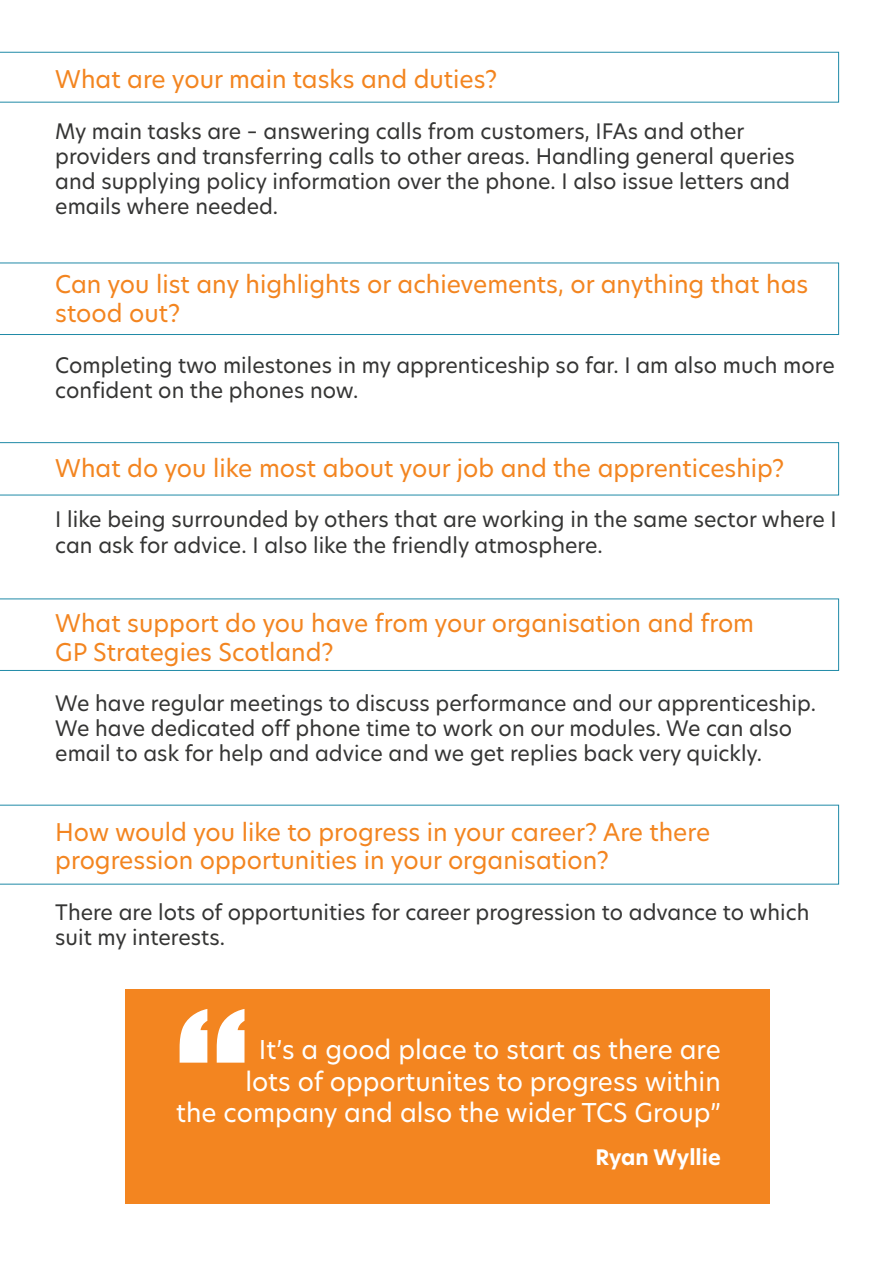
<style>
.page{position:relative;width:893px;height:1263px;background:#fff}
.page>*{position:absolute;margin:0;border:0;box-sizing:border-box;transform-origin:0 0}
.t1{font:210px "Impact";color:#fff}
.t2{font:25.5px "New Hero";color:#fff}
.t3{font:24px/28.8px "New Hero";color:#f38520}
.t4{font:21px/25.2px "New Hero";color:#353534}
.t5{font:700 21px "New Hero";color:#fff}
</style>
<div class="page">
<svg style="left:0;top:805px;width:839px;height:79px"></svg>
<div style="left:125px;top:989px;width:645px;height:214px;background:#f38520"></div>
<svg style="left:0;top:52px;width:839px;height:51px"></svg>
<svg style="left:0;top:442px;width:839px;height:53px"></svg>
<svg style="left:0;top:263px;width:839px;height:72px"></svg>
<svg style="left:0;top:598px;width:839px;height:73px"></svg>
<p class="t3" style="left:55px;top:64px;width:444px">What are your main tasks and duties?</p>
<p class="t4" style="left:55px;top:118px;width:741px">My main tasks are – answering calls from customers, IFAs and other providers and transferring calls to other areas. Handling general queries and supplying policy information over the phone. I also issue letters and emails where needed.</p>
<p class="t3" style="left:55px;top:270px;width:754px">Can you list any highlights or achievements, or anything that has stood out?</p>
<p class="t4" style="left:55px;top:352px;width:781px">Completing two milestones in my apprenticeship so far. I am also much more confident on the phones now.</p>
<p class="t3" style="left:55px;top:453px;width:731px">What do you like most about your job and the apprenticeship?</p>
<p class="t4" style="left:55px;top:507px;width:783px">I like being surrounded by others that are working in the same sector where I can ask for advice. I also like the friendly atmosphere.</p>
<p class="t3" style="left:55px;top:608px;width:700px">What support do you have from your organisation and from</p>
<p class="t3" style="left:55px;top:637px;width:280px">GP Strategies Scotland?</p>
<p class="t4" style="left:55px;top:690px;width:762px">We have regular meetings to discuss performance and our apprenticeship.<br>We have dedicated off phone time to work on our modules. We can also email to ask for help and advice and we get replies back very quickly.</p>
<p class="t3" style="left:55px;top:817px;width:656px">How would you like to progress in your career? Are there progression opportunities in your organisation?</p>
<p class="t4" style="left:55px;top:899px;width:756px">There are lots of opportunities for career progression to advance to which suit my interests.</p>
<p class="t1" style="left:176px;top:930px;width:74px">“</p>
<p class="t2" style="left:259px;top:1033px;width:463px">It’s a good place to start as there are</p>
<p class="t2" style="left:245px;top:1064px;width:477px">lots of opportunites to progress within</p>
<p class="t2" style="left:176px;top:1096px;width:546px">the company and also the wider TCS Group”</p>
<p class="t5" style="left:595px;top:1142px;width:127px">Ryan Wyllie</p>
</div>
